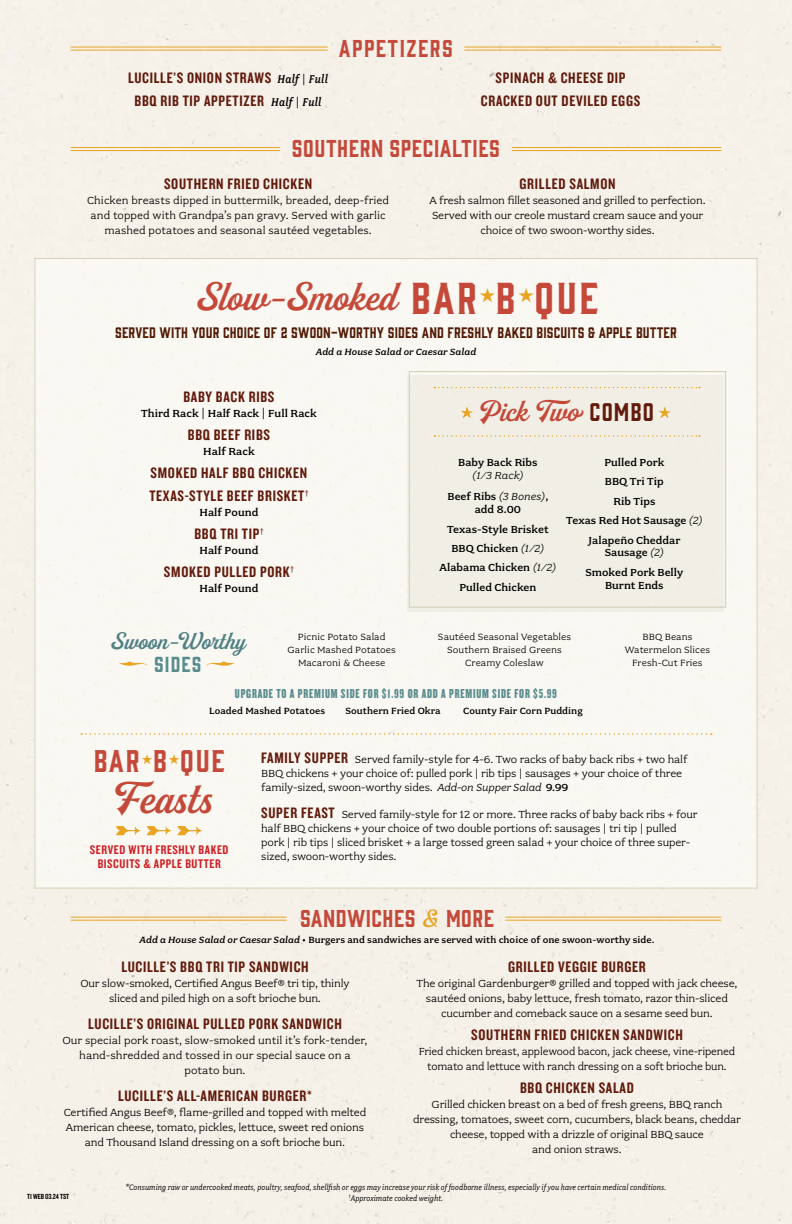
<style>
.page{position:relative;width:792px;height:1224px;background:#f5f1e8}
.page>*{position:absolute;margin:0;border:0;box-sizing:border-box;transform-origin:0 0}
.t1{font:46.3px "Buinton";color:#c5493b}
.t2{font:41.7px "Buinton";color:#c5493b}
.t3{font:41.1px "Gin";letter-spacing:.065em;color:#c5493b}
.t4{font:30.9px "Buinton";color:#c5493b}
.t5{font:28.8px "Gin";letter-spacing:.065em;color:#c5493b}
.t6{font:25px "Buinton";color:#4f8084}
.t7{font:22.4px "Gin";letter-spacing:.025em;color:#c5493b}
.t8{font:22.4px "Gin";letter-spacing:.065em;color:#c5493b}
.t9{font:20px "Gin";letter-spacing:.055em;color:#578b8d}
.t10{font:15.7px/23px "Knockout 49 Liteweight";letter-spacing:.045em;color:#621b0d;text-align:center}
.t11{font:14px "Gin";letter-spacing:.01em;color:#511a05}
.t12{font:13.5px "Knockout 68 Full Featherwt";letter-spacing:.06em;color:#578b8d}
.t13{font:13px/14px "Knockout 49 Liteweight";letter-spacing:.045em;color:#cf1f25;text-align:center}
.t14{font:11.5px/15px "Fairplex Wide OT";letter-spacing:-.015em;color:#000;text-align:center}
.t15{font:11.5px/15px "Fairplex Wide OT";letter-spacing:.005em;color:#000;text-align:center}
.t16{font:500 11.5px "Fairplex Wide OT";letter-spacing:.005em;color:#000}
.t17{font:500 11.4px/19.4px "Fairplex Wide OT";color:#000;text-align:center}
.t18{font:italic 11.4px/21.7px "Fairplex Wide OT";color:#000;text-align:center}
.t19{font:10.1px/12.8px "Fairplex Wide OT";letter-spacing:.005em;color:#000;text-align:center}
.t20{font:500 10.1px "Fairplex Wide OT";letter-spacing:.005em;color:#000}
.t21{font:italic 10.1px "Fairplex Wide OT Med";letter-spacing:.005em;color:#000}
.t22{font:italic 8.8px/11px "Fairplex Narrow OT";letter-spacing:.005em;color:#000;text-align:center}
.t23{font:7.7px "Knockout 49 Liteweight";color:#000}
.s1{font-family:"Fairplex Narrow OT Med";font-style:italic;font-size:12.6px;color:#000}
.s2{font-family:"Fairplex Narrow OT";font-size:12.6px;color:#000}
.s3{font-family:"Fairplex Narrow OT";font-weight:400;font-size:12.6px}
.s4{font-family:"Gin";font-size:23.5px;color:#621b0d}
.s5{font-weight:500;font-style:normal}
.s6{font-weight:400;font-style:italic}
.s7{font-family:"Knockout 49 Liteweight";font-size:15.7px;color:#621b0d}
.s8{font-style:italic}
.s9{font-weight:500}
.s10{font-family:"Buinton";font-size:26.1px;color:#e8a423}
.s11{font-family:"Fairplex Wide OT Med";font-weight:400;font-style:italic}
</style>
<div class="page">
<div style="left:35px;top:259px;width:722px;height:629px;background:#fefcf8"></div>
<hr style="left:71px;top:50px;width:257px;height:1px;background:#e8a423">
<hr style="left:71px;top:47px;width:257px;height:1px;background:#e8a423">
<hr style="left:464px;top:50px;width:257px;height:1px;background:#e8a423">
<hr style="left:464px;top:47px;width:257px;height:1px;background:#e8a423">
<hr style="left:71px;top:150px;width:209px;height:1px;background:#e8a423">
<hr style="left:71px;top:147px;width:209px;height:1px;background:#e8a423">
<hr style="left:512px;top:150px;width:209px;height:1px;background:#e8a423">
<hr style="left:512px;top:147px;width:209px;height:1px;background:#e8a423">
<hr style="left:71px;top:920px;width:216px;height:1px;background:#e8a423">
<hr style="left:71px;top:917px;width:216px;height:1px;background:#e8a423">
<hr style="left:505px;top:920px;width:216px;height:1px;background:#e8a423">
<hr style="left:505px;top:917px;width:216px;height:1px;background:#e8a423">
<svg style="left:147px;top:826px;width:25px;height:9px"></svg>
<svg style="left:116px;top:826px;width:25px;height:9px"></svg>
<svg style="left:178px;top:826px;width:24px;height:9px"></svg>
<svg style="left:81px;top:733px;width:631px;height:2px"></svg>
<svg style="left:119px;top:661px;width:29px;height:5px"></svg>
<svg style="left:206px;top:661px;width:28px;height:5px"></svg>
<div style="left:407px;top:375px;width:317px;height:236px;background:#f1efe5"></div>
<div style="left:409px;top:371px;width:317px;height:236px;border:1px solid #d0ccb2"></div>
<svg style="left:461px;top:407px;width:12px;height:11px"></svg>
<svg style="left:659px;top:407px;width:11px;height:11px"></svg>
<svg style="left:434px;top:387px;width:266px;height:1px"></svg>
<svg style="left:434px;top:435px;width:266px;height:2px"></svg>
<h3 class="t8" style="left:339px;top:33px;width:116px">APPETIZERS</h3>
<h3 class="t10" style="left:128px;top:66px;width:201px">LUCILLE’S ONION STRAWS <span class="s1">Half</span> <span class="s2">|</span> <span class="s1">Full<br></span>BBQ RIB TIP APPETIZER <span class="s1">Half</span> <span class="s2">|</span> <span class="s1">Full</span></h3>
<h3 class="t10" style="left:481px;top:66px;width:161px">SPINACH &amp; CHEESE DIP<br>CRACKED OUT DEVILED EGGS</h3>
<h3 class="t7" style="left:292px;top:133px;width:210px">SOUTHERN SPECIALTIES</h3>
<h3 class="t10" style="left:164px;top:172px;width:150px">SOUTHERN FRIED CHICKEN</h3>
<p class="t15" style="left:87px;top:193px;width:304px">Chicken breasts dipped in buttermilk, breaded, deep-fried and topped with Grandpa’s pan gravy. Served with garlic mashed potatoes and seasonal sautéed vegetables.</p>
<h3 class="t10" style="left:520px;top:172px;width:97px">GRILLED SALMON</h3>
<p class="t14" style="left:429px;top:193px;width:278px">A fresh salmon fillet seasoned and grilled to perfection.<br>Served with our creole mustard cream sauce and your choice of two swoon-worthy sides.</p>
<h2 class="t2" style="left:196px;top:273px;width:201px">Slow-Smoked</h2>
<h3 class="t3" style="left:411px;top:270px;width:188px">BAR<sup>★</sup>B<sup>★</sup>QUE</h3>
<p class="t11" style="left:115px;top:323px;width:563px">SERVED WITH YOUR CHOICE OF 2 SWOON-WORTHY SIDES AND FRESHLY BAKED BISCUITS &amp; APPLE BUTTER</p>
<p class="t21" style="left:316px;top:346px;width:162px">Add a House Salad or Caesar Salad</p>
<h3 class="t10" style="left:183px;top:385px;width:92px">BABY BACK RIBS</h3>
<p class="t16" style="left:141px;top:407px;width:177px">Third Rack <span class="s3">|</span> Half Rack <span class="s3">|</span> Full Rack</p>
<h3 class="t10" style="left:188px;top:423px;width:84px">BBQ BEEF RIBS</h3>
<p class="t16" style="left:203px;top:445px;width:53px">Half Rack</p>
<h3 class="t10" style="left:149px;top:461px;width:161px;text-align:left">SMOKED HALF BBQ CHICKEN<br>TEXAS-STYLE BEEF BRISKET<sup>†</sup></h3>
<p class="t16" style="left:199px;top:506px;width:60px">Half Pound</p>
<h3 class="t10" style="left:194px;top:522px;width:71px">BBQ TRI TIP<sup>†</sup></h3>
<p class="t16" style="left:199px;top:544px;width:60px">Half Pound</p>
<h3 class="t10" style="left:164px;top:560px;width:131px">SMOKED PULLED PORK<sup>†</sup></h3>
<p class="t16" style="left:199px;top:582px;width:60px">Half Pound</p>
<h3 class="t4" style="left:479px;top:394px;width:176px">Pick Two <span class="s4">COMBO</span></h3>
<p class="t17" style="left:458px;top:453px;width:81px">Baby Back Ribs</p>
<p class="t18" style="left:448px;top:464px;width:102px">(1/3 Rack)<br><span class="s5">Beef Ribs</span> (3 Bones)<span class="s5">,</span></p>
<p class="t17" style="left:440px;top:500px;width:118px">add 8.00<br>Texas-Style Brisket<br>BBQ Chicken <span class="s6">(1/2)<br></span>Alabama Chicken <span class="s6">(1/2)<br></span>Pulled Chicken</p>
<p class="t17" style="left:566px;top:453px;width:138px">Pulled Pork<br>BBQ Tri Tip<br>Rib Tips<br>Texas Red Hot Sausage <span class="s6">(2)<br></span>Jalapeño Cheddar</p>
<p class="t17" style="left:586px;top:543px;width:99px">Sausage <span class="s6">(2)<br></span>Smoked Pork Belly</p>
<p class="t17" style="left:605px;top:575px;width:60px">Burnt Ends</p>
<h3 class="t6" style="left:111px;top:627px;width:136px">Swoon-Worthy</h3>
<h3 class="t9" style="left:154px;top:651px;width:49px">SIDES</h3>
<p class="t19" style="left:288px;top:631px;width:110px">Picnic Potato Salad<br>Garlic Mashed Potatoes<br>Macaroni &amp; Cheese</p>
<p class="t19" style="left:438px;top:631px;width:135px">Sautéed Seasonal Vegetables<br>Southern Braised Greens<br>Creamy Coleslaw</p>
<p class="t19" style="left:625px;top:631px;width:87px">BBQ Beans<br>Watermelon Slices<br>Fresh-Cut Fries</p>
<p class="t12" style="left:235px;top:685px;width:324px">UPGRADE TO A PREMIUM SIDE FOR $1.99 OR ADD A PREMIUM SIDE FOR $5.99</p>
<p class="t20" style="left:209px;top:706px;width:117px">Loaded Mashed Potatoes</p>
<p class="t20" style="left:346px;top:706px;width:97px">Southern Fried Okra</p>
<p class="t20" style="left:463px;top:706px;width:121px">County Fair Corn Pudding</p>
<h3 class="t5" style="left:94px;top:741px;width:133px">BAR<sup>★</sup>B<sup>★</sup>QUE</h3>
<h1 class="t1" style="left:107px;top:772px;width:106px">Feasts</h1>
<p class="t13" style="left:90px;top:843px;width:140px">SERVED WITH FRESHLY BAKED<br>BISCUITS &amp; APPLE BUTTER</p>
<p class="t14" style="left:261px;top:752px;width:428px;line-height:14px;text-align:left"><span class="s7">FAMILY SUPPER</span> Served family-style for 4-6. Two racks of baby back ribs + two half<br>BBQ chickens + your choice of: pulled pork | rib tips | sausages + your choice of three family-sized, swoon-worthy sides. <span class="s8">Add-on Supper Salad</span> <span class="s9">9.99</span></p>
<p class="t14" style="left:261px;top:808px;width:438px;line-height:14px;text-align:left"><span class="s7">SUPER FEAST</span> Served family-style for 12 or more. Three racks of baby back ribs + four half BBQ chickens + your choice of two double portions of: sausages | tri tip | pulled pork | rib tips | sliced brisket + a large tossed green salad + your choice of three super&shy;sized, swoon-worthy sides.</p>
<h3 class="t7" style="left:300px;top:903px;width:195px">SANDWICHES <span class="s10">&amp;</span> MORE</h3>
<p class="t20" style="left:140px;top:934px;width:516px"><span class="s11">Add a House Salad or Caesar Salad</span> • Burgers and sandwiches are served with choice of one swoon-worthy side.</p>
<h3 class="t10" style="left:121px;top:955px;width:189px">LUCILLE’S BBQ TRI TIP SANDWICH</h3>
<p class="t14" style="left:80px;top:976px;width:271px">Our slow-smoked, Certified Angus Beef® tri tip, thinly sliced and piled high on a soft brioche bun.</p>
<h3 class="t10" style="left:88px;top:1012px;width:255px">LUCILLE’S ORIGINAL PULLED PORK SANDWICH</h3>
<p class="t14" style="left:62px;top:1033px;width:307px">Our special pork roast, slow-smoked until it’s fork-tender, hand-shredded and tossed in our special sauce on a potato bun.</p>
<h3 class="t10" style="left:118px;top:1084px;width:195px">LUCILLE’S ALL-AMERICAN BURGER*</h3>
<p class="t14" style="left:64px;top:1105px;width:304px">Certified Angus Beef®, flame-grilled and topped with melted<br>American cheese, tomato, pickles, lettuce, sweet red onions and Thousand Island dressing on a soft brioche bun.</p>
<h3 class="t10" style="left:508px;top:955px;width:139px">GRILLED VEGGIE BURGER</h3>
<p class="t14" style="left:416px;top:976px;width:323px">The original Gardenburger® grilled and topped with jack cheese, sautéed onions, baby lettuce, fresh tomato, razor thin-sliced cucumber and comeback sauce on a sesame seed bun.</p>
<h3 class="t10" style="left:471px;top:1023px;width:213px">SOUTHERN FRIED CHICKEN SANDWICH</h3>
<p class="t14" style="left:419px;top:1044px;width:318px">Fried chicken breast, applewood bacon, jack cheese, vine-ripened tomato and lettuce with ranch dressing on a soft brioche bun.</p>
<h3 class="t10" style="left:520px;top:1076px;width:115px">BBQ CHICKEN SALAD</h3>
<p class="t14" style="left:413px;top:1097px;width:329px">Grilled chicken breast on a bed of fresh greens, BBQ ranch dressing, tomatoes, sweet corn, cucumbers, black beans, cheddar cheese, topped with a drizzle of original BBQ sauce<br>and onion straws.</p>
<p class="t23" style="left:27px;top:1191px;width:44px">T1 WEB 03.24 TST</p>
<p class="t22" style="left:126px;top:1182px;width:542px">*Consuming raw or undercooked meats, poultry, seafood, shellfish or eggs may increase your risk of foodborne illness, especially if you have certain medical conditions. <sup>†</sup>Approximate cooked weight.</p>
</div>
